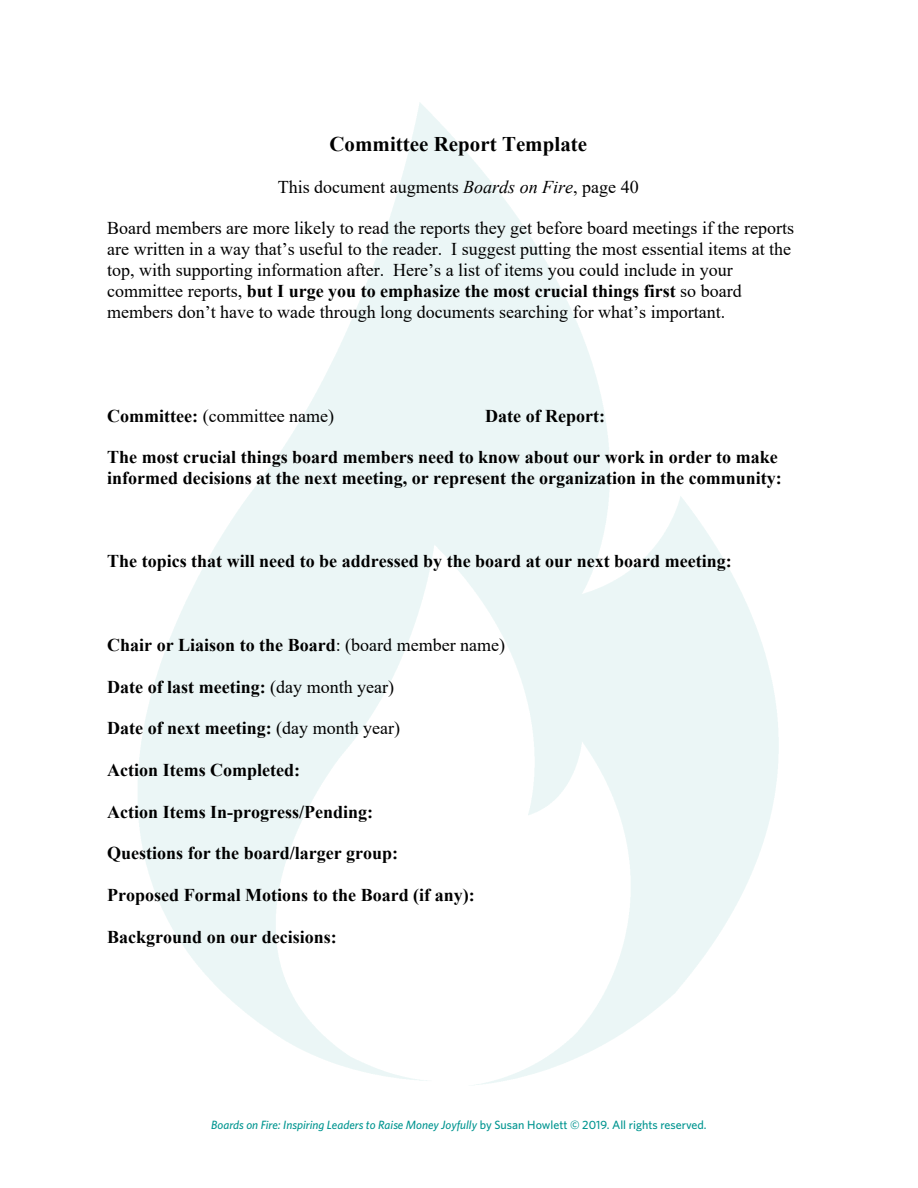
<style>
.page{position:relative;width:918px;height:1188px;background:#fff}
.page>*{position:absolute;margin:0;border:0;box-sizing:border-box;transform-origin:0 0}
.t1{font:700 20.85px "Times New Roman";letter-spacing:.005em;color:#000}
.t2{font:700 18px/21.3px "Times New Roman";color:#000}
.t3{font:18px/20.9px "Times New Roman";color:#000}
.t4{font:italic 500 12px "Whitney";color:#009590}
.s1{font-style:italic}
.s2{font-weight:700}
.s3{font-weight:400}
.s4{font-style:normal}
</style>
<div class="page">
<svg style="left:353px;top:315px;width:221px;height:1px"></svg>
<p class="t1" style="left:329px;top:129px;width:259px">Committee Report Template</p>
<p class="t3" style="left:278px;top:176px;width:362px">This document augments <span class="s1">Boards on Fire</span>, page 40</p>
<p class="t3" style="left:107px;top:217px;width:688px">Board members are more likely to read the reports they get before board meetings if the reports are written in a way that’s useful to the reader. I suggest putting the most essential items at the top, with supporting information after. Here’s a list of items you could include in your committee reports, <span class="s2">but I urge you to emphasize the most crucial things first</span> so board members don’t have to wade through long documents searching for what’s important.</p>
<p class="t3" style="left:107px;top:405px;width:228px"><span class="s2">Committee:</span> (committee name)</p>
<p class="t2" style="left:485px;top:404px;width:121px">Date of Report:</p>
<p class="t2" style="left:107px;top:446px;width:676px">The most crucial things board members need to know about our work in order to make informed decisions at the next meeting, or represent the organization in the community:</p>
<p class="t2" style="left:107px;top:550px;width:626px">The topics that will need to be addressed by the board at our next board meeting:</p>
<p class="t2" style="left:107px;top:634px;width:399px">Chair or Liaison to the Board<span class="s3">: (board member name)</span></p>
<p class="t2" style="left:107px;top:676px;width:288px">Date of last meeting: <span class="s3">(day month year)</span></p>
<p class="t2" style="left:107px;top:717px;width:294px">Date of next meeting: <span class="s3">(day month year)</span></p>
<p class="t2" style="left:107px;top:759px;width:194px">Action Items Completed:</p>
<p class="t2" style="left:107px;top:800px;width:267px">Action Items In-progress/Pending:</p>
<p class="t2" style="left:107px;top:842px;width:292px">Questions for the board/larger group:</p>
<p class="t2" style="left:107px;top:884px;width:369px">Proposed Formal Motions to the Board (if any):</p>
<p class="t2" style="left:107px;top:926px;width:231px">Background on our decisions:</p>
<p class="t4" style="left:211px;top:1117px;width:497px">Boards on Fire: Inspiring Leaders to Raise Money Joyfully <span class="s4">by Susan Howlett © 2019. All rights reserved.</span></p>
</div>
